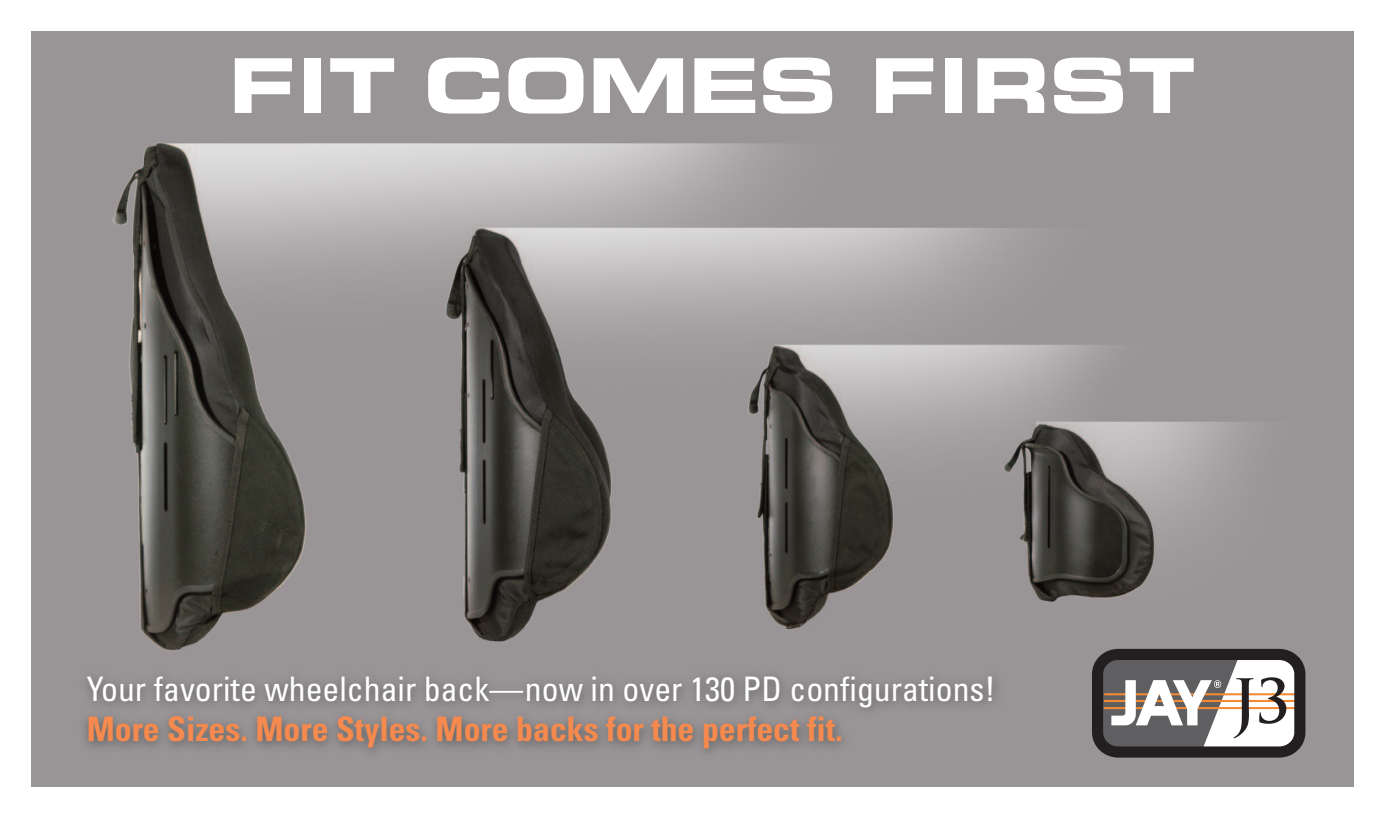
<style>
.page{position:relative;width:1386px;height:819px;background:#fff}
.page>*{position:absolute;margin:0;border:0;box-sizing:border-box;transform-origin:0 0}
.t1{font:75.6px "Eurostile Bold Extended Two";color:#fff}
.t2{font:condensed 33.77px "Univers";color:#fff}
.t3{font:700 condensed 33.77px "Univers";color:#f68a4e}
</style>
<div class="page">
<div style="left:32px;top:32px;width:1322px;height:756px;background:#999596"></div>
<img style="left:112px;top:142px;width:1194px;height:564px">
<img style="left:71px;top:659px;width:1005px;height:129px">
<svg style="left:1092px;top:649px;width:213px;height:109px;background:#868180"></svg>
<h1 class="t1" style="left:229px;top:58px;width:968px">FIT COMES FIRST</h1>
<p class="t2" style="left:87px;top:676px;width:911px">Your favorite wheelchair back—now in over 130 PD configurations!</p>
<p class="t3" style="left:87px;top:717px;width:758px">More Sizes. More Styles. More backs for the perfect fit.</p>
</div>
